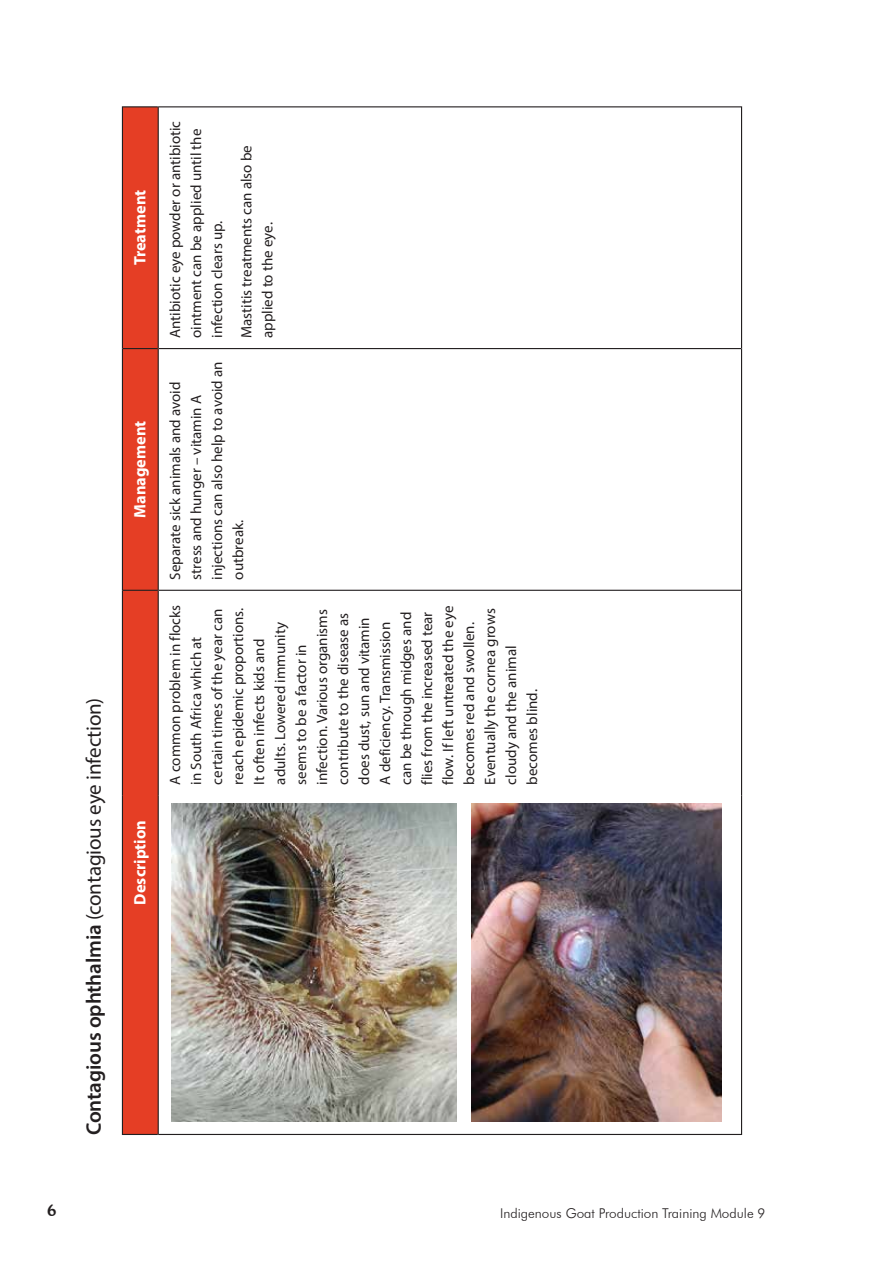
<style>
.page{position:relative;width:893px;height:1263px;background:#fff}
.page>*{position:absolute;margin:0;border:0;box-sizing:border-box;transform-origin:0 0}
.t1{font:21px "Myriad Pro";letter-spacing:-.01em;color:#231f20}
.t2{font:700 16.5px "Myriad Pro";color:#fff}
.t3{font:500 16.5px "Cooper BT";color:#231f20}
.t4{font:15px/21px "Myriad Pro";color:#231f20}
.t5{font:300 13.5px "Futura BT";color:#231f20}
.s1{font-weight:600}
</style>
<div class="page">
<div style="left:123px;top:107px;width:35px;height:1027px;background:#e53e25"></div>
<hr style="left:122px;top:795px;width:1px;height:340px;background:#231f20">
<hr style="left:123px;top:1134px;width:35px;height:1px;background:#231f20">
<hr style="left:122px;top:590px;width:1px;height:205px;background:#231f20">
<hr style="left:122px;top:349px;width:1px;height:241px;background:#231f20">
<hr style="left:123px;top:590px;width:35px;height:1px;background:#231f20">
<hr style="left:122px;top:106px;width:1px;height:243px;background:#231f20">
<hr style="left:123px;top:348px;width:35px;height:1px;background:#231f20">
<hr style="left:123px;top:106px;width:35px;height:1px;background:#231f20">
<hr style="left:158px;top:795px;width:1px;height:340px;background:#231f20">
<hr style="left:159px;top:1134px;width:582px;height:1px;background:#231f20">
<hr style="left:158px;top:590px;width:1px;height:205px;background:#231f20">
<hr style="left:158px;top:349px;width:1px;height:241px;background:#231f20">
<hr style="left:159px;top:590px;width:582px;height:1px;background:#231f20">
<hr style="left:158px;top:106px;width:1px;height:243px;background:#231f20">
<hr style="left:159px;top:348px;width:582px;height:1px;background:#231f20">
<hr style="left:159px;top:106px;width:582px;height:1px;background:#231f20">
<hr style="left:741px;top:795px;width:1px;height:340px;background:#231f20">
<hr style="left:741px;top:590px;width:1px;height:205px;background:#231f20">
<hr style="left:741px;top:349px;width:1px;height:241px;background:#231f20">
<hr style="left:741px;top:106px;width:1px;height:243px;background:#231f20">
<img style="left:172px;top:803px;width:284px;height:319px">
<img style="left:472px;top:803px;width:250px;height:319px">
<h1 class="t1" style="left:81px;top:1135px;width:439px;rotate:-90deg"><span class="s1">Contagious ophthalmia</span> (contagious eye infection)</h1>
<p class="t2" style="left:129px;top:265px;width:77px;rotate:-90deg">Treatment</p>
<p class="t2" style="left:129px;top:518px;width:99px;rotate:-90deg">Management</p>
<p class="t2" style="left:129px;top:904px;width:86px;rotate:-90deg">Description</p>
<p class="t4" style="left:164px;top:338px;width:219px;rotate:-90deg">Antibiotic eye powder or antibiotic ointment can be applied until the infection clears up.</p>
<p class="t4" style="left:236px;top:338px;width:194px;rotate:-90deg">Mastitis treatments can also be applied to the eye.</p>
<p class="t4" style="left:164px;top:580px;width:220px;rotate:-90deg">Separate sick animals and avoid stress and hunger – vitamin A injections can also help to avoid an outbreak.</p>
<p class="t4" style="left:164px;top:784px;width:181px;rotate:-90deg">A common problem in flocks in South Africa which at certain times of the year can reach epidemic proportions.<br>It often infects kids and adults. Lowered immunity seems to be a factor in infection. Various organisms contribute to the disease as does dust, sun and vitamin<br>A deficiency. Transmission can be through midges and flies from the increased tear flow. If left untreated the eye becomes red and swollen.<br>Eventually the cornea grows cloudy and the animal becomes blind.</p>
<p class="t3" style="left:47px;top:1200px;width:11px">6</p>
<p class="t5" style="left:500px;top:1205px;width:267px">Indigenous Goat Production Training Module 9</p>
</div>
